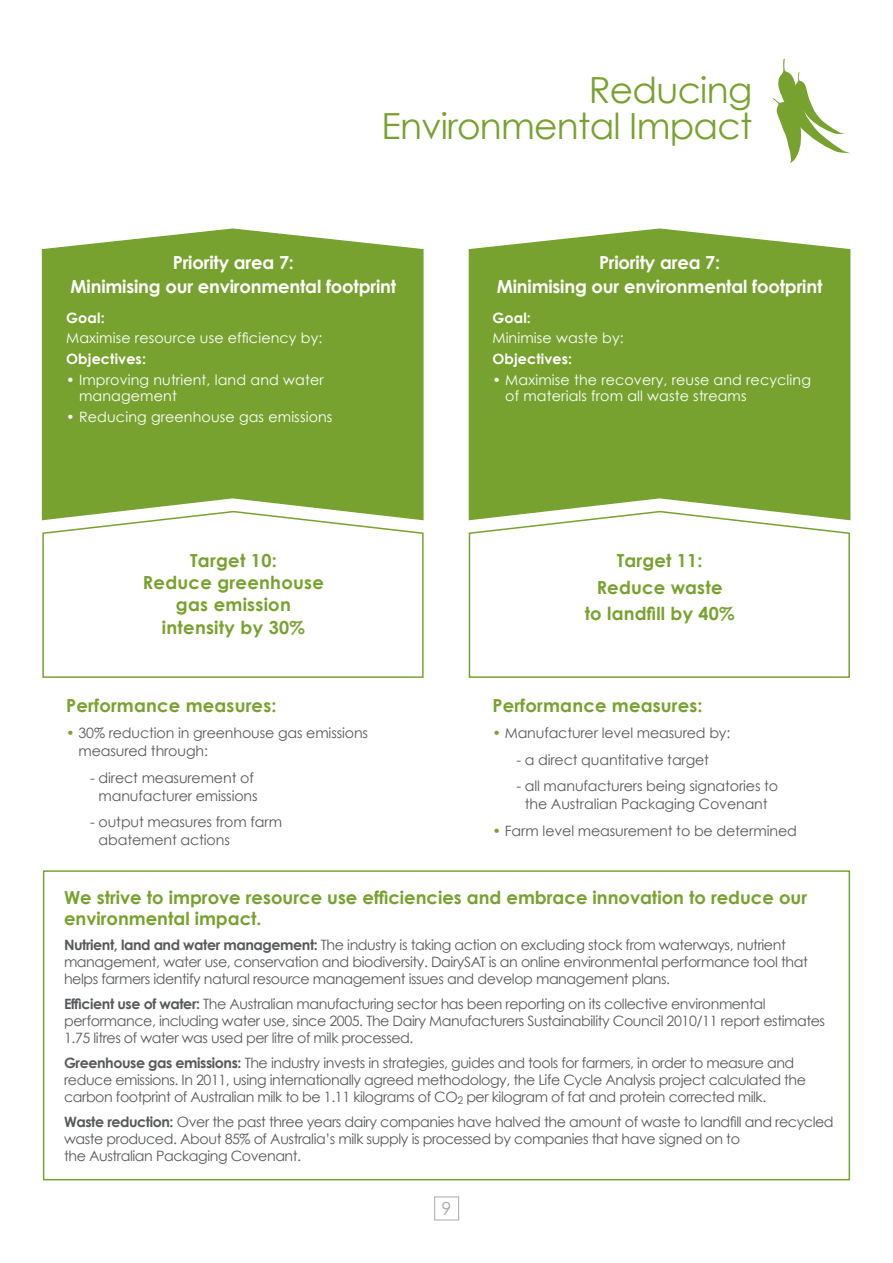
<style>
.page{position:relative;width:893px;height:1263px;background:#fff}
.page>*{position:absolute;margin:0;border:0;box-sizing:border-box;transform-origin:0 0}
.t1{font:36px/36px "Century Gothic";letter-spacing:-.02em;color:#78a22f;text-align:right}
.t2{font:700 18px/22.2px "Century Gothic";letter-spacing:.01em;color:#78a22f;text-align:center}
.t3{font:700 18px/23.7px "Century Gothic";letter-spacing:-.01em;color:#fff;text-align:center}
.t4{font:18px "Century Gothic";color:#a7a9ac}
.t5{font:14.25px/16.8px "Century Gothic";letter-spacing:-.03em;color:#58595b}
.t6{font:14.25px/18px "Century Gothic";letter-spacing:-.01em;color:#58595b}
.t7{font:14.25px/16.5px "Century Gothic";letter-spacing:.01em;color:#fff}
.t8{font:700 14.25px "Century Gothic";letter-spacing:.01em;color:#fff}
.s1{color:#78a22f}
.s2{font-weight:700}
</style>
<div class="page">
<div style="left:434px;top:1196px;width:25px;height:24px;background:#fff;border:1px solid #a7a9ac"></div>
<div style="left:468px;top:228px;width:383px;height:282px;background:#78a22f"></div>
<div style="left:41px;top:228px;width:383px;height:282px;background:#78a22f"></div>
<div style="left:43px;top:870px;width:807px;height:310px;border:2px solid #78a22f"></div>
<svg style="left:773px;top:59px;width:78px;height:104px"></svg>
<svg style="left:41px;top:510px;width:383px;height:168px"></svg>
<svg style="left:468px;top:510px;width:383px;height:168px"></svg>
<h1 class="t1" style="left:382px;top:72px;width:372px">Reducing<br>Environmental Impact</h1>
<p class="t3" style="left:71px;top:251px;width:327px">Priority area 7:<br>Minimising our environmental footprint</p>
<p class="t3" style="left:497px;top:251px;width:327px">Priority area 7:<br>Minimising our environmental footprint</p>
<p class="t8" style="left:66px;top:309px;width:40px">Goal:</p>
<p class="t7" style="left:66px;top:330px;width:258px">Maximise resource use efficiency by:</p>
<p class="t8" style="left:66px;top:350px;width:81px">Objectives:</p>
<p class="t7" style="left:79px;top:371px;width:246px;text-indent:-13px">• Improving nutrient, land and water management</p>
<p class="t7" style="left:66px;top:409px;width:268px">• Reducing greenhouse gas emissions</p>
<p class="t8" style="left:492px;top:308px;width:40px">Goal:</p>
<p class="t7" style="left:492px;top:330px;width:133px">Minimise waste by:</p>
<p class="t8" style="left:492px;top:350px;width:81px">Objectives:</p>
<p class="t7" style="left:505px;top:371px;width:307px;text-indent:-13px">• Maximise the recovery, reuse and recycling of materials from all waste streams</p>
<p class="t2" style="left:143px;top:549px;width:183px">Target 10:<br>Reduce greenhouse gas emission intensity by 30%</p>
<p class="t2" style="left:585px;top:546px;width:151px;line-height:26.7px">Target 11:<br>Reduce waste<br>to landfill by 40%</p>
<p class="t2" style="left:66px;top:693px;width:212px">Performance measures:</p>
<p class="t6" style="left:79px;top:724px;width:291px;text-indent:-12px"><span class="s1">•</span> 30% reduction in greenhouse gas emissions measured through:</p>
<p class="t6" style="left:90px;top:768px;width:169px;text-align:center">- direct measurement of manufacturer emissions</p>
<p class="t6" style="left:99px;top:813px;width:185px;text-indent:-8px">- output measures from farm abatement actions</p>
<p class="t2" style="left:492px;top:693px;width:212px">Performance measures:</p>
<p class="t6" style="left:492px;top:724px;width:239px"><span class="s1">•</span> Manufacturer level measured by:</p>
<p class="t6" style="left:516px;top:750px;width:194px">- a direct quantitative target</p>
<p class="t6" style="left:516px;top:777px;width:263px;text-align:center">- all manufacturers being signatories to the Australian Packaging Covenant</p>
<p class="t6" style="left:492px;top:821px;width:306px"><span class="s1">•</span> Farm level measurement to be determined</p>
<p class="t2" style="left:64px;top:886px;width:745px;line-height:21px;text-align:left">We strive to improve resource use efficiencies and embrace innovation to reduce our environmental impact.</p>
<p class="t5" style="left:64px;top:936px;width:745px"><span class="s2">Nutrient, land and water management:</span> The industry is taking action on excluding stock from waterways, nutrient management, water use, conservation and biodiversity. DairySAT is an online environmental performance tool that helps farmers identify natural resource management issues and develop management plans.</p>
<p class="t5" style="left:64px;top:995px;width:763px"><span class="s2">Efficient use of water:</span> The Australian manufacturing sector has been reporting on its collective environmental performance, including water use, since 2005. The Dairy Manufacturers Sustainability Council 2010/11 report estimates<br>1.75 litres of water was used per litre of milk processed.</p>
<p class="t5" style="left:64px;top:1054px;width:744px"><span class="s2">Greenhouse gas emissions:</span> The industry invests in strategies, guides and tools for farmers, in order to measure and reduce emissions. In 2011, using internationally agreed methodology, the Life Cycle Analysis project calculated the carbon footprint of Australian milk to be 1.11 kilograms of CO<sub>2</sub> per kilogram of fat and protein corrected milk.</p>
<p class="t5" style="left:64px;top:1113px;width:771px"><span class="s2">Waste reduction:</span> Over the past three years dairy companies have halved the amount of waste to landfill and recycled waste produced. About 85% of Australia’s milk supply is processed by companies that have signed on to<br>the Australian Packaging Covenant.</p>
<p class="t4" style="left:441px;top:1197px;width:11px">9</p>
</div>
